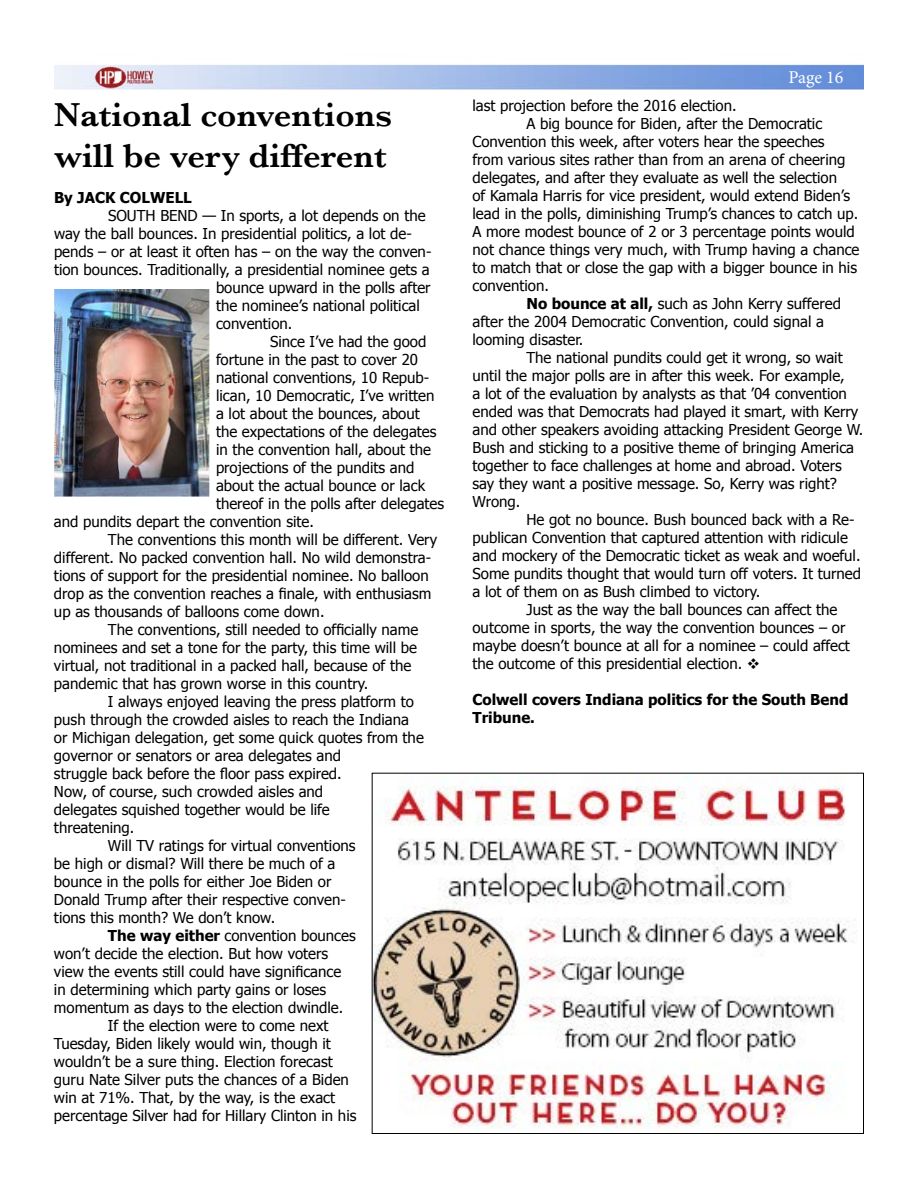
<style>
.page{position:relative;width:918px;height:1188px;background:#fff}
.page>*{position:absolute;margin:0;border:0;box-sizing:border-box;transform-origin:0 0}
.t1{font:600 34.5px/41.4px "Baskerville";color:#000}
.t2{font:18px "Minion Pro";letter-spacing:-.005em;color:#fff}
.t3{font:15px "Tahoma";color:#000}
.t4{font:700 15px/18px "Tahoma";color:#000}
.s1{font-weight:700}
</style>
<div class="page">
<img style="left:54px;top:64px;width:810px;height:26px">
<img style="left:374px;top:775px;width:483px;height:357px">
<img style="left:54px;top:289px;width:155px;height:207px">
<h1 class="t1" style="left:54px;top:94px;width:339px">National conventions will be very different</h1>
<p class="t4" style="left:54px;top:188px;width:139px">By JACK COLWELL</p>
<p class="t3" style="left:108px;top:206px;width:319px">SOUTH BEND — In sports, a lot depends on the</p>
<p class="t3" style="left:54px;top:224px;width:359px">way the ball bounces. In presidential politics, a lot de-</p>
<p class="t3" style="left:54px;top:242px;width:379px">pends – or at least it often has – on the way the conven-</p>
<p class="t3" style="left:54px;top:260px;width:377px">tion bounces. Traditionally, a presidential nominee gets a</p>
<p class="t3" style="left:216px;top:278px;width:216px">bounce upward in the polls after</p>
<p class="t3" style="left:216px;top:296px;width:205px">the nominee’s national political</p>
<p class="t3" style="left:216px;top:314px;width:78px">convention.</p>
<p class="t3" style="left:270px;top:332px;width:158px">Since I’ve had the good</p>
<p class="t3" style="left:216px;top:350px;width:204px">fortune in the past to cover 20</p>
<p class="t3" style="left:216px;top:368px;width:215px">national conventions, 10 Repub-</p>
<p class="t3" style="left:216px;top:386px;width:220px">lican, 10 Democratic, I’ve written</p>
<p class="t3" style="left:216px;top:404px;width:205px">a lot about the bounces, about</p>
<p class="t3" style="left:216px;top:422px;width:222px">the expectations of the delegates</p>
<p class="t3" style="left:216px;top:440px;width:217px">in the convention hall, about the</p>
<p class="t3" style="left:216px;top:458px;width:200px">projections of the pundits and</p>
<p class="t3" style="left:216px;top:476px;width:211px">about the actual bounce or lack</p>
<p class="t3" style="left:216px;top:494px;width:230px">thereof in the polls after delegates</p>
<p class="t3" style="left:54px;top:512px;width:261px">and pundits depart the convention site.</p>
<p class="t3" style="left:108px;top:530px;width:331px">The conventions this month will be different. Very</p>
<p class="t3" style="left:54px;top:548px;width:379px">different. No packed convention hall. No wild demonstra-</p>
<p class="t3" style="left:54px;top:566px;width:376px">tions of support for the presidential nominee. No balloon</p>
<p class="t3" style="left:54px;top:584px;width:379px">drop as the convention reaches a finale, with enthusiasm</p>
<p class="t3" style="left:54px;top:602px;width:272px">up as thousands of balloons come down.</p>
<p class="t3" style="left:108px;top:620px;width:312px">The conventions, still needed to officially name</p>
<p class="t3" style="left:54px;top:638px;width:365px">nominees and set a tone for the party, this time will be</p>
<p class="t3" style="left:54px;top:656px;width:359px">virtual, not traditional in a packed hall, because of the</p>
<p class="t3" style="left:54px;top:674px;width:316px">pandemic that has grown worse in this country.</p>
<p class="t3" style="left:108px;top:692px;width:308px">I always enjoyed leaving the press platform to</p>
<p class="t3" style="left:54px;top:710px;width:356px">push through the crowded aisles to reach the Indiana</p>
<p class="t3" style="left:54px;top:728px;width:371px">or Michigan delegation, get some quick quotes from the</p>
<p class="t3" style="left:54px;top:746px;width:289px">governor or senators or area delegates and</p>
<p class="t3" style="left:54px;top:764px;width:289px">struggle back before the floor pass expired.</p>
<p class="t3" style="left:54px;top:782px;width:271px">Now, of course, such crowded aisles and</p>
<p class="t3" style="left:54px;top:800px;width:277px">delegates squished together would be life</p>
<p class="t3" style="left:54px;top:818px;width:82px">threatening.</p>
<p class="t3" style="left:108px;top:836px;width:249px">Will TV ratings for virtual conventions</p>
<p class="t3" style="left:54px;top:854px;width:283px">be high or dismal? Will there be much of a</p>
<p class="t3" style="left:54px;top:872px;width:279px">bounce in the polls for either Joe Biden or</p>
<p class="t3" style="left:54px;top:890px;width:293px">Donald Trump after their respective conven-</p>
<p class="t3" style="left:54px;top:908px;width:223px">tions this month? We don’t know.</p>
<p class="t3" style="left:108px;top:926px;width:249px"><span class="s1">The way either</span> convention bounces</p>
<p class="t3" style="left:54px;top:944px;width:276px">won’t decide the election. But how voters</p>
<p class="t3" style="left:54px;top:962px;width:289px">view the events still could have significance</p>
<p class="t3" style="left:54px;top:980px;width:274px">in determining which party gains or loses</p>
<p class="t3" style="left:54px;top:998px;width:291px">momentum as days to the election dwindle.</p>
<p class="t3" style="left:108px;top:1016px;width:222px">If the election were to come next</p>
<p class="t3" style="left:54px;top:1034px;width:278px">Tuesday, Biden likely would win, though it</p>
<p class="t3" style="left:54px;top:1052px;width:280px">wouldn’t be a sure thing. Election forecast</p>
<p class="t3" style="left:54px;top:1070px;width:296px">guru Nate Silver puts the chances of a Biden</p>
<p class="t3" style="left:54px;top:1088px;width:283px">win at 71%. That, by the way, is the exact</p>
<p class="t3" style="left:54px;top:1106px;width:304px">percentage Silver had for Hillary Clinton in his</p>
<p class="t2" style="left:789px;top:65px;width:56px">Page 16</p>
<p class="t3" style="left:472px;top:95px;width:266px">last projection before the 2016 election.</p>
<p class="t3" style="left:526px;top:113px;width:297px">A big bounce for Biden, after the Democratic</p>
<p class="t3" style="left:472px;top:131px;width:354px">Convention this week, after voters hear the speeches</p>
<p class="t3" style="left:472px;top:149px;width:374px">from various sites rather than from an arena of cheering</p>
<p class="t3" style="left:472px;top:167px;width:366px">delegates, and after they evaluate as well the selection</p>
<p class="t3" style="left:472px;top:185px;width:379px">of Kamala Harris for vice president, would extend Biden’s</p>
<p class="t3" style="left:472px;top:203px;width:387px">lead in the polls, diminishing Trump’s chances to catch up.</p>
<p class="t3" style="left:472px;top:221px;width:384px">A more modest bounce of 2 or 3 percentage points would</p>
<p class="t3" style="left:472px;top:239px;width:389px">not chance things very much, with Trump having a chance</p>
<p class="t3" style="left:472px;top:257px;width:386px">to match that or close the gap with a bigger bounce in his</p>
<p class="t3" style="left:472px;top:275px;width:78px">convention.</p>
<p class="t3" style="left:526px;top:293px;width:316px"><span class="s1">No bounce at all,</span> such as John Kerry suffered</p>
<p class="t3" style="left:472px;top:311px;width:353px">after the 2004 Democratic Convention, could signal a</p>
<p class="t3" style="left:472px;top:329px;width:112px">looming disaster.</p>
<p class="t3" style="left:526px;top:347px;width:318px">The national pundits could get it wrong, so wait</p>
<p class="t3" style="left:472px;top:365px;width:374px">until the major polls are in after this week. For example,</p>
<p class="t3" style="left:472px;top:383px;width:376px">a lot of the evaluation by analysts as that ’04 convention</p>
<p class="t3" style="left:472px;top:401px;width:387px">ended was that Democrats had played it smart, with Kerry</p>
<p class="t3" style="left:472px;top:419px;width:392px">and other speakers avoiding attacking President George W.</p>
<p class="t3" style="left:472px;top:437px;width:383px">Bush and sticking to a positive theme of bringing America</p>
<p class="t3" style="left:472px;top:455px;width:371px">together to face challenges at home and abroad. Voters</p>
<p class="t3" style="left:472px;top:473px;width:366px">say they want a positive message. So, Kerry was right?</p>
<p class="t3" style="left:472px;top:491px;width:49px">Wrong.</p>
<p class="t3" style="left:526px;top:509px;width:330px">He got no bounce. Bush bounced back with a Re-</p>
<p class="t3" style="left:472px;top:527px;width:377px">publican Convention that captured attention with ridicule</p>
<p class="t3" style="left:472px;top:545px;width:390px">and mockery of the Democratic ticket as weak and woeful.</p>
<p class="t3" style="left:472px;top:563px;width:390px">Some pundits thought that would turn off voters. It turned</p>
<p class="t3" style="left:472px;top:581px;width:289px">a lot of them on as Bush climbed to victory.</p>
<p class="t3" style="left:526px;top:599px;width:313px">Just as the way the ball bounces can affect the</p>
<p class="t3" style="left:472px;top:617px;width:374px">outcome in sports, the way the convention bounces – or</p>
<p class="t3" style="left:472px;top:635px;width:379px">maybe doesn’t bounce at all for a nominee – could affect</p>
<p class="t3" style="left:472px;top:653px;width:289px">the outcome of this presidential election. ❖</p>
<p class="t4" style="left:472px;top:689px;width:378px">Colwell covers Indiana politics for the South Bend<br>Tribune.</p>
</div>
